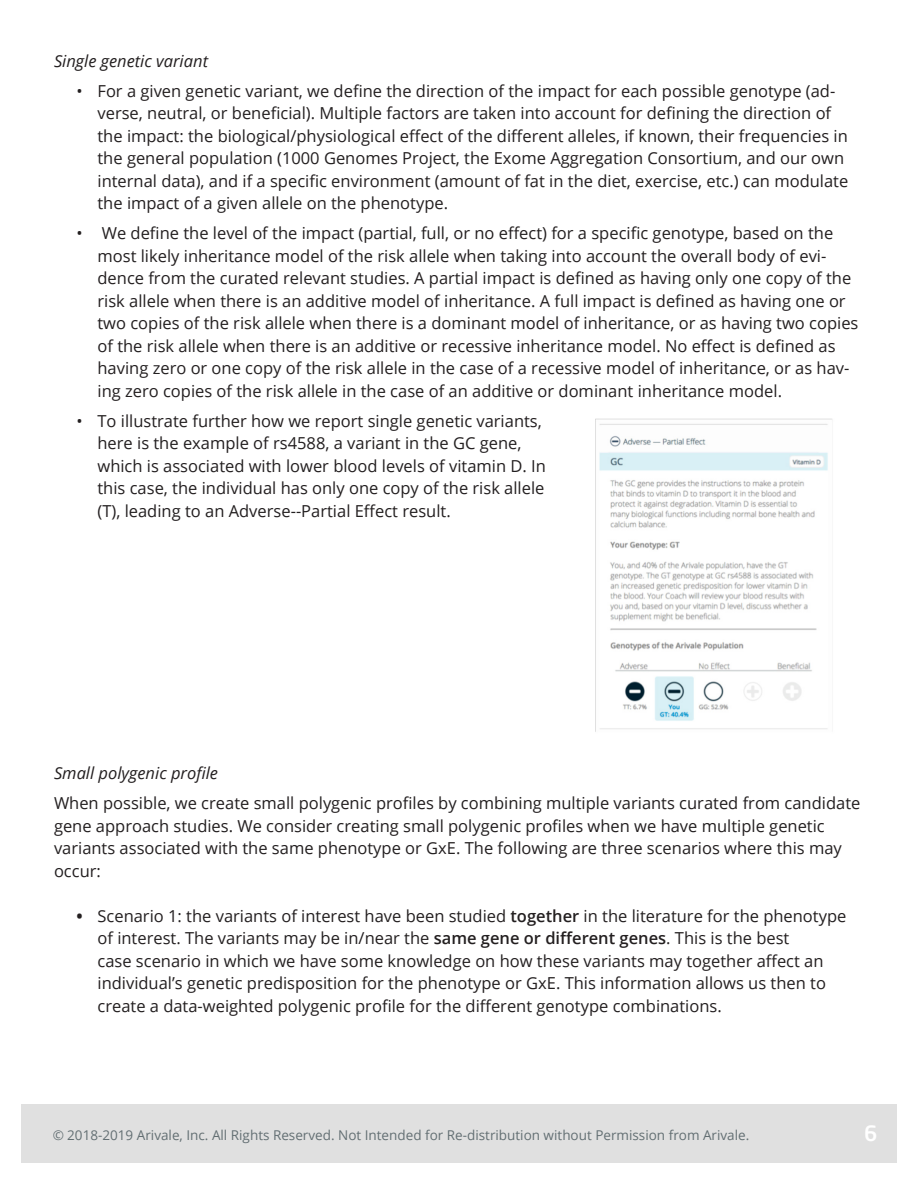
<style>
.page{position:relative;width:918px;height:1188px;background:#fff}
.page>*{position:absolute;margin:0;border:0;box-sizing:border-box;transform-origin:0 0}
.t1{font:500 21px "Neo Sans Pro";color:#fff}
.Tab_indent_bullets{font:16.5px/22.5px "Open Sans";color:#231f20}
.Main_Content{font:16.5px/22.5px "Open Sans";color:#231f20}
.Main_Content-2{font:italic 16.5px "Open Sans";color:#231f20}
.t2{font:13.5px "Open Sans";color:#435257}
.s1{font-weight:700}
.s2{font-weight:600}
</style>
<div class="page">
<div style="left:21px;top:1105px;width:876px;height:58px;background:#e0e0e0"></div>
<img style="left:595px;top:418px;width:238px;height:314px">
<p class="Main_Content-2" style="left:54px;top:49px;width:156px">Single genetic variant</p>
<p class="Tab_indent_bullets" style="left:98px;top:79px;width:752px;text-indent:-21px">• For a given genetic variant, we define the direction of the impact for each possible genotype (ad&shy;verse, neutral, or beneficial). Multiple factors are taken into account for defining the direction of the impact: the biological/physiological effect of the different alleles, if known, their frequencies in the general population (1000 Genomes Project, the Exome Aggregation Consortium, and our own internal data), and if a specific environment (amount of fat in the diet, exercise, etc.) can modulate the impact of a given allele on the phenotype.</p>
<p class="Tab_indent_bullets" style="left:98px;top:221px;width:762px;text-indent:-21px">• We define the level of the impact (partial, full, or no effect) for a specific genotype, based on the most likely inheritance model of the risk allele when taking into account the overall body of evi&shy;dence from the curated relevant studies. A partial impact is defined as having only one copy of the risk allele when there is an additive model of inheritance. A full impact is defined as having one or two copies of the risk allele when there is a dominant model of inheritance, or as having two copies of the risk allele when there is an additive or recessive inheritance model. No effect is defined as having zero or one copy of the risk allele in the case of a recessive model of inheritance, or as hav&shy;ing zero copies of the risk allele in the case of an additive or dominant inheritance model.</p>
<p class="Tab_indent_bullets" style="left:98px;top:409px;width:450px;text-indent:-21px">• To illustrate further how we report single genetic variants, here is the example of rs4588, a variant in the GC gene, which is associated with lower blood levels of vitamin D. In this case, the individual has only one copy of the risk allele (T), leading to an Adverse--Partial Effect result.</p>
<p class="Main_Content-2" style="left:54px;top:762px;width:166px">Small polygenic profile</p>
<p class="Main_Content" style="left:54px;top:792px;width:808px">When possible, we create small polygenic profiles by combining multiple variants curated from candidate gene approach studies. We consider creating small polygenic profiles when we have multiple genetic variants associated with the same phenotype or GxE. The following are three scenarios where this may occur:</p>
<p class="Tab_indent_bullets" style="left:98px;top:904px;width:750px;text-indent:-21px"><span class="s1">•</span> Scenario 1: the variants of interest have been studied <span class="s2">together</span> in the literature for the phenotype of interest. The variants may be in/near the <span class="s2">same gene or different genes</span>. This is the best<br>case scenario in which we have some knowledge on how these variants may together affect an individual’s genetic predisposition for the phenotype or GxE. This information allows us then to create a data-weighted polygenic profile for the different genotype combinations.</p>
<p class="t2" style="left:52px;top:1126px;width:698px">© 2018-2019 Arivale, Inc. All Rights Reserved. Not Intended for Re-distribution without Permission from Arivale.</p>
<p class="t1" style="left:864px;top:1120px;width:15px">6</p>
</div>
